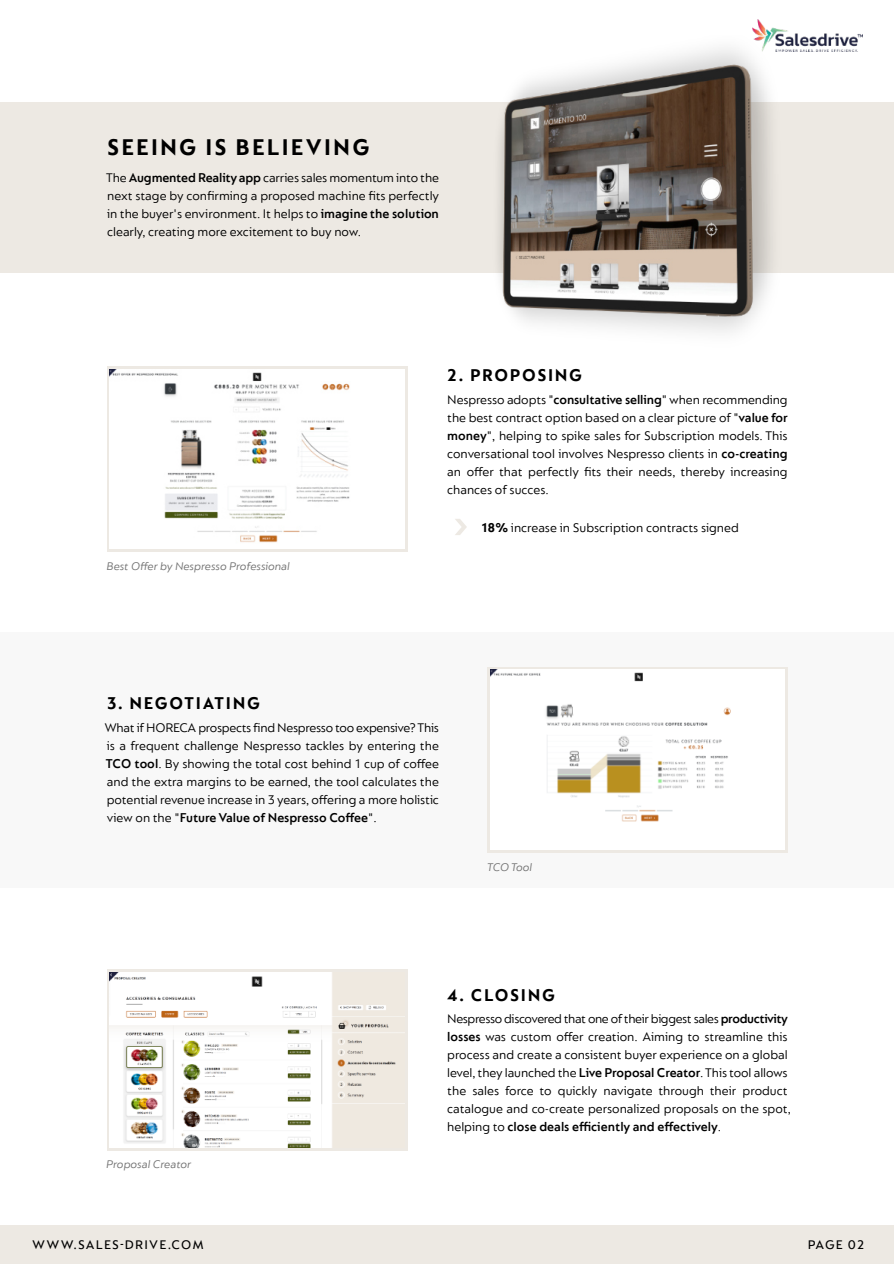
<style>
.page{position:relative;width:895px;height:1264px;background:#fff}
.page>*{position:absolute;margin:0;border:0;box-sizing:border-box;transform-origin:0 0}
.t1{font:700 24px "Nespresso Lucas";letter-spacing:.09em;color:#000}
.t2{font:700 18px "Nespresso Lucas";letter-spacing:.09em;color:#000}
.t3{font:13.5px/18px "Nespresso Lucas";letter-spacing:-.005em;color:#000;text-align:justify}
.t4{font:500 13.5px "Nespresso Lucas";letter-spacing:.09em;color:#000}
.t5{font:italic 12px "Nespresso Lucas";color:#737373}
.s1{font-weight:600}
.s2{font-weight:700}
</style>
<div class="page">
<svg style="left:107px;top:969px;width:300px;height:181px;fill:#ede9e3"></svg>
<img style="left:110px;top:972px;width:294px;height:175px">
<div style="left:1px;top:1225px;width:892px;height:38px;background:#ede9e3"></div>
<svg style="left:455px;top:519px;width:12px;height:16px"></svg>
<div style="left:1px;top:632px;width:892px;height:255px;background:#f8f8f8"></div>
<div style="left:487px;top:666px;width:300px;height:186px;background:linear-gradient(to right,#ede9e3,#ede9e3)"></div>
<img style="left:490px;top:669px;width:294px;height:180px">
<svg style="left:107px;top:366px;width:300px;height:186px;fill:#ede9e3"></svg>
<img style="left:110px;top:369px;width:294px;height:180px">
<div style="left:1px;top:103px;width:892px;height:170px;background:#ede9e3"></div>
<img style="left:492px;top:48px;width:289px;height:285px">
<img style="left:752px;top:20px;width:110px;height:32px">
<h1 class="t1" style="left:107px;top:137px;width:263px">SEEING IS BELIEVING</h1>
<p class="t3" style="left:106px;top:170px;width:335px">The <span class="s1">Augmented Reality app</span> carries sales momentum into the next stage by confirming a proposed machine fits perfectly in the buyer's environment. It helps to <span class="s1">imagine the solution </span>clearly, creating more excitement to buy now.</p>
<p class="t5" style="left:107px;top:561px;width:185px">Best Offer by Nespresso Professional</p>
<h2 class="t2" style="left:447px;top:368px;width:136px">2. PROPOSING</h2>
<p class="t3" style="left:447px;top:391px;width:342px">Nespresso adopts "<span class="s1">consultative selling</span>" when recommending the best contract option based on a clear picture of "<span class="s1">value for money</span>", helping to spike sales for Subscription models. This conversational tool involves Nespresso clients in <span class="s1">co-creating </span>an offer that perfectly fits their needs, thereby increasing chances of succes.</p>
<p class="t3" style="left:481px;top:520px;width:259px"><span class="s2">18%</span> increase in Subscription contracts signed</p>
<h2 class="t2" style="left:107px;top:696px;width:154px">3. NEGOTIATING</h2>
<p class="t3" style="left:104px;top:719px;width:336px">What if HORECA prospects find Nespresso too expensive? This is a frequent challenge Nespresso tackles by entering the <span class="s1">TCO tool</span>. By showing the total cost behind 1 cup of coffee and the extra margins to be earned, the tool calculates the potential revenue increase in 3 years, offering a more holistic view on the "<span class="s1">Future Value of Nespresso Coffee</span>".</p>
<p class="t5" style="left:486px;top:861px;width:47px">TCO Tool</p>
<p class="t5" style="left:106px;top:1159px;width:86px">Proposal Creator</p>
<h2 class="t2" style="left:447px;top:987px;width:109px">4. CLOSING</h2>
<p class="t3" style="left:447px;top:1010px;width:345px;text-align:left">Nespresso discovered that one of their biggest sales <span class="s1">productivity losses</span> was custom offer creation. Aiming to streamline this process and create a consistent buyer experience on a global level, they launched the <span class="s1">Live Proposal Creator</span>. This tool allows the sales force to quickly navigate through their product catalogue and co-create personalized proposals on the spot, helping to <span class="s1">close deals efficiently and effectively</span>.</p>
<p class="t4" style="left:32px;top:1239px;width:173px">WWW.SALES-DRIVE.COM</p>
<p class="t4" style="left:807px;top:1239px;width:58px">PAGE 02</p>
</div>
